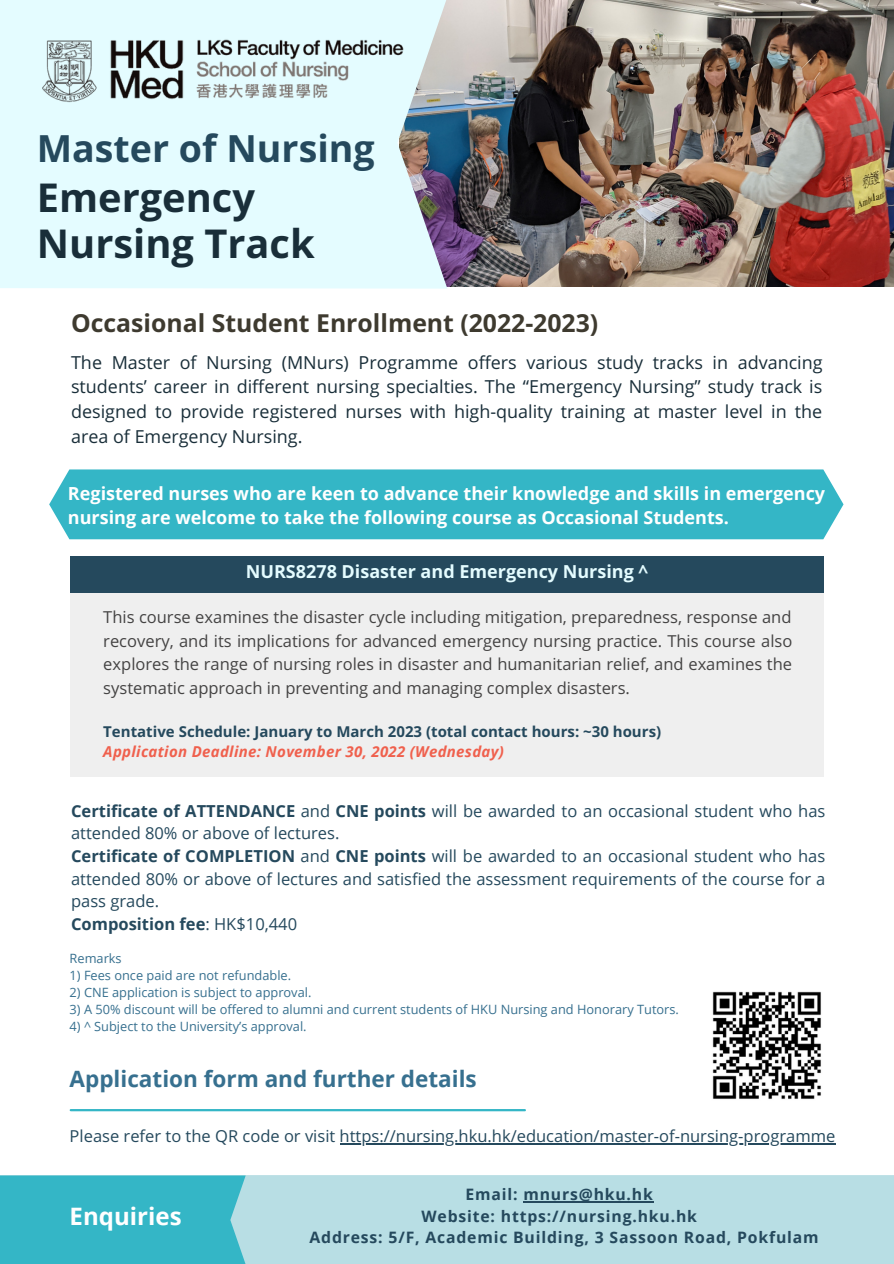
<style>
.page{position:relative;width:894px;height:1264px;background:#fff}
.page>*{position:absolute;margin:0;border:0;box-sizing:border-box;transform-origin:0 0}
.t1{font:700 39.75px/46.2px "Open Sans Hebrew";color:#192e39}
.t2{font:700 37.5px "Open Sans Hebrew";color:#25495d}
.t3{font:700 24.75px "Open Sans Hebrew";color:#3e3a2f}
.t4{font:700 24px "Open Sans";color:#fff}
.t5{font:700 22.5px "Open Sans";color:#37708f}
.t6{font:18px/24.8px "Open Sans Hebrew";color:#192e39;text-align:justify}
.t7{font:700 18px/24.8px "Open Sans";color:#fff}
.t8{font:700 18px "Open Sans Hebrew";color:#e4fcff}
.t9{font:16.5px/22.5px "Open Sans";color:#25495d}
.t10{font:16.5px/23.7px "Open Sans Hebrew";color:#444343;text-align:justify}
.t11{font:16.5px "Open Sans Hebrew";color:#25495d}
.t12{font:700 15.75px "Open Sans";letter-spacing:.05em;color:#25495d}
.t13{font:700 15px "Open Sans Hebrew";color:#25495d}
.t14{font:italic 700 15px "Open Sans";letter-spacing:.02em;color:#ef604d}
.t15{font:12.75px "Open Sans";color:#37708f}
.s1{font-weight:700}
</style>
<div class="page">
<img style="left:447px;top:0;width:446px;height:286px">
<svg style="left:0;top:0;width:447px;height:289px;background:#dcf2f6"></svg>
<hr style="left:71px;top:1108px;width:453px;height:3px;background:#34b6c6">
<div style="left:245px;top:1175px;width:648px;height:88px;background:#b8dee4"></div>
<img style="left:37px;top:32px;width:372px;height:73px">
<div style="left:0;top:1175px;width:245px;height:88px;background:#34b6c6"></div>
<div style="left:49px;top:469px;width:794px;height:70px;background:#34b6c6"></div>
<div style="left:70px;top:556px;width:753px;height:42px;background:#25495d"></div>
<div style="left:70px;top:593px;width:753px;height:184px;background:#efefef"></div>
<img style="left:712px;top:991px;width:109px;height:108px">
<hr style="left:339px;top:1143px;width:496px;height:1px;background:#25495d">
<hr style="left:523px;top:1201px;width:130px;height:1px;background:#25495d">
<h2 class="t2" style="left:37px;top:122px;width:339px">Master of Nursing</h2>
<h1 class="t1" style="left:37px;top:173px;width:279px">Emergency<br>Nursing Track</h1>
<h3 class="t3" style="left:71px;top:306px;width:528px">Occasional Student Enrollment (2022-2023)</h3>
<p class="t6" style="left:71px;top:349px;width:752px">The Master of Nursing (MNurs) Programme offers various study tracks in advancing students’ career in different nursing specialties. The “Emergency Nursing” study track is designed to provide registered nurses with high-quality training at master level in the area of Emergency Nursing.</p>
<p class="t7" style="left:68px;top:480px;width:758px">Registered nurses who are keen to advance their knowledge and skills in emergency nursing are welcome to take the following course as Occasional Students.</p>
<p class="t8" style="left:246px;top:559px;width:404px">NURS8278 Disaster and Emergency Nursing ^</p>
<p class="t10" style="left:103px;top:605px;width:690px">This course examines the disaster cycle including mitigation, preparedness, response and recovery, and its implications for advanced emergency nursing practice. This course also explores the range of nursing roles in disaster and humanitarian relief, and examines the systematic approach in preventing and managing complex disasters.</p>
<p class="t13" style="left:103px;top:720px;width:559px">Tentative Schedule: January to March 2023 (total contact hours: ~30 hours)</p>
<p class="t14" style="left:103px;top:741px;width:402px">Application Deadline: November 30, 2022 (Wednesday)</p>
<p class="t9" style="left:71px;top:799px;width:755px"><span class="s1">Certificate of ATTENDANCE</span> and <span class="s1">CNE points</span> will be awarded to an occasional student who has attended 80% or above of lectures.<br><span class="s1">Certificate of COMPLETION</span> and <span class="s1">CNE points</span> will be awarded to an occasional student who has attended 80% or above of lectures and satisfied the assessment requirements of the course for a pass grade.<br><span class="s1">Composition fee</span>: HK$10,440</p>
<p class="t15" style="left:70px;top:949px;width:54px">Remarks</p>
<p class="t15" style="left:70px;top:966px;width:223px">1) Fees once paid are not refundable.</p>
<p class="t15" style="left:70px;top:983px;width:243px">2) CNE application is subject to approval.</p>
<p class="t15" style="left:70px;top:1000px;width:610px">3) A 50% discount will be offered to alumni and current students of HKU Nursing and Honorary Tutors.</p>
<p class="t15" style="left:70px;top:1017px;width:238px">4) ^ Subject to the University’s approval.</p>
<h3 class="t5" style="left:70px;top:1062px;width:408px">Application form and further details</h3>
<p class="t11" style="left:70px;top:1124px;width:767px">Please refer to the QR code or visit https://nursing.hku.hk/education/master-of-nursing-programme</p>
<h3 class="t4" style="left:70px;top:1199px;width:113px">Enquiries</h3>
<p class="t12" style="left:465px;top:1183px;width:189px">Email: mnurs@hku.hk</p>
<p class="t12" style="left:421px;top:1204px;width:277px">Website: https://nursing.hku.hk</p>
<p class="t12" style="left:309px;top:1226px;width:510px">Address: 5/F, Academic Building, 3 Sassoon Road, Pokfulam</p>
</div>
